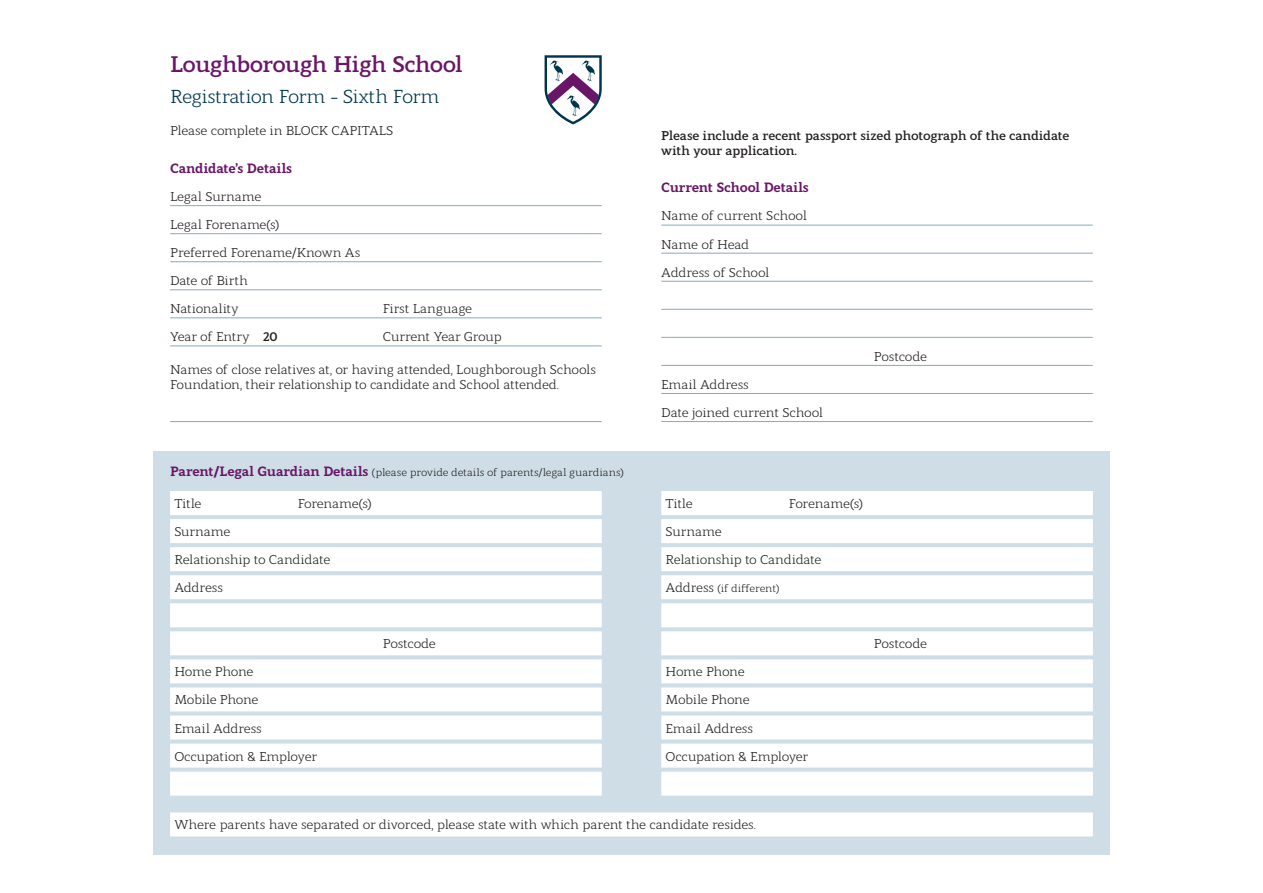
<style>
.page{position:relative;width:1263px;height:893px;background:#fff}
.page>*{position:absolute;margin:0;border:0;box-sizing:border-box;transform-origin:0 0}
.Header_-_Info_book{font:700 22.5px "Modum";letter-spacing:-.04em;color:#691668}
.Subhead_B_-_Info_boo{font:18.75px "Modum";letter-spacing:-.04em;color:#00364d}
.Form_-_sub_head{font:800 13.5px "Modum";letter-spacing:-.02em;color:#691668}
.Form_-_line_under{font:12.75px "Modum";letter-spacing:-.025em;color:#231f20}
.Form_-_no_line_under{font:12.75px/15.3px "Modum";letter-spacing:-.025em;color:#231f20}
.Form_-_no_line_under-2{font:700 12.75px/15.3px "Modum";letter-spacing:-.025em;color:#231f20}
.Form_-_sub_head-2{font:10.5px "Modum";letter-spacing:-.015em;color:#231f20}
.Form_-_line_under-2{font:10.5px "Modum";letter-spacing:-.015em;color:#231f20}
.s1{font-weight:700}
.s2{font-weight:800;font-size:13.5px;color:#691668}
.s3{font-size:12.75px}
</style>
<div class="page">
<hr style="left:170px;top:205px;width:432px;height:1px;background:#84abbd">
<hr style="left:170px;top:233px;width:432px;height:1px;background:#84abbd">
<hr style="left:170px;top:261px;width:432px;height:1px;background:#84abbd">
<hr style="left:170px;top:289px;width:432px;height:1px;background:#84abbd">
<hr style="left:170px;top:317px;width:432px;height:1px;background:#84abbd">
<hr style="left:170px;top:346px;width:432px;height:1px;background:#84abbd">
<hr style="left:170px;top:421px;width:432px;height:1px;background:#84abbd">
<hr style="left:661px;top:225px;width:432px;height:1px;background:#84abbd">
<hr style="left:661px;top:253px;width:432px;height:1px;background:#84abbd">
<hr style="left:661px;top:281px;width:432px;height:1px;background:#84abbd">
<hr style="left:661px;top:309px;width:432px;height:1px;background:#84abbd">
<hr style="left:661px;top:337px;width:432px;height:1px;background:#84abbd">
<hr style="left:661px;top:365px;width:432px;height:1px;background:#84abbd">
<hr style="left:661px;top:393px;width:432px;height:1px;background:#84abbd">
<hr style="left:661px;top:421px;width:432px;height:1px;background:#84abbd">
<div style="left:153px;top:451px;width:957px;height:404px;background:#cfdee6"></div>
<div style="left:170px;top:491px;width:432px;height:24px;background:#fff"></div>
<div style="left:170px;top:519px;width:432px;height:24px;background:#fff"></div>
<div style="left:170px;top:547px;width:432px;height:24px;background:#fff"></div>
<div style="left:170px;top:575px;width:432px;height:24px;background:#fff"></div>
<div style="left:170px;top:603px;width:432px;height:24px;background:#fff"></div>
<div style="left:170px;top:631px;width:432px;height:24px;background:#fff"></div>
<div style="left:170px;top:659px;width:432px;height:24px;background:#fff"></div>
<div style="left:170px;top:687px;width:432px;height:24px;background:#fff"></div>
<div style="left:170px;top:715px;width:432px;height:24px;background:#fff"></div>
<div style="left:170px;top:744px;width:432px;height:24px;background:#fff"></div>
<div style="left:170px;top:772px;width:432px;height:24px;background:#fff"></div>
<div style="left:661px;top:491px;width:432px;height:24px;background:#fff"></div>
<div style="left:661px;top:519px;width:432px;height:24px;background:#fff"></div>
<div style="left:661px;top:547px;width:432px;height:24px;background:#fff"></div>
<div style="left:661px;top:575px;width:432px;height:24px;background:#fff"></div>
<div style="left:661px;top:603px;width:432px;height:24px;background:#fff"></div>
<div style="left:661px;top:631px;width:432px;height:24px;background:#fff"></div>
<div style="left:661px;top:659px;width:432px;height:24px;background:#fff"></div>
<div style="left:661px;top:687px;width:432px;height:24px;background:#fff"></div>
<div style="left:661px;top:715px;width:432px;height:24px;background:#fff"></div>
<div style="left:661px;top:744px;width:432px;height:24px;background:#fff"></div>
<div style="left:661px;top:772px;width:432px;height:24px;background:#fff"></div>
<div style="left:170px;top:812px;width:923px;height:24px;background:#fff"></div>
<svg style="left:545px;top:55px;width:57px;height:69px"></svg>
<p class="Header_-_Info_book" style="left:170px;top:46px;width:295px">Loughborough High School</p>
<p class="Subhead_B_-_Info_boo" style="left:170px;top:82px;width:271px">Registration Form - Sixth Form</p>
<p class="Form_-_no_line_under" style="left:170px;top:122px;width:225px">Please complete in BLOCK CAPITALS</p>
<p class="Form_-_sub_head" style="left:170px;top:157px;width:124px">Candidate’s Details</p>
<p class="Form_-_line_under" style="left:170px;top:187px;width:93px">Legal Surname</p>
<p class="Form_-_line_under" style="left:170px;top:215px;width:111px">Legal Forename(s)</p>
<p class="Form_-_line_under" style="left:170px;top:243px;width:192px">Preferred Forename/Known As</p>
<p class="Form_-_line_under" style="left:170px;top:271px;width:79px">Date of Birth</p>
<p class="Form_-_line_under" style="left:170px;top:299px;width:70px">Nationality</p>
<p class="Form_-_line_under" style="left:383px;top:299px;width:91px">First Language</p>
<p class="Form_-_line_under" style="left:170px;top:327px;width:109px">Year of Entry <span class="s1">20</span></p>
<p class="Form_-_line_under" style="left:383px;top:327px;width:121px">Current Year Group</p>
<p class="Form_-_no_line_under" style="left:170px;top:360px;width:427px">Names of close relatives at, or having attended, Loughborough Schools<br>Foundation, their relationship to candidate and School attended.</p>
<p class="Form_-_sub_head-2" style="left:170px;top:464px;width:455px"><span class="s2">Parent/Legal Guardian Details</span> (please provide details of parents/legal guardians)</p>
<p class="Form_-_line_under" style="left:174px;top:494px;width:29px">Title</p>
<p class="Form_-_line_under" style="left:298px;top:494px;width:76px">Forename(s)</p>
<p class="Form_-_line_under" style="left:174px;top:522px;width:58px">Surname</p>
<p class="Form_-_line_under" style="left:174px;top:550px;width:158px">Relationship to Candidate</p>
<p class="Form_-_line_under" style="left:174px;top:578px;width:50px">Address</p>
<p class="Form_-_line_under" style="left:174px;top:662px;width:81px">Home Phone</p>
<p class="Form_-_line_under" style="left:174px;top:690px;width:86px">Mobile Phone</p>
<p class="Form_-_line_under" style="left:174px;top:718px;width:89px">Email Address</p>
<p class="Form_-_line_under" style="left:174px;top:746px;width:144px">Occupation &amp; Employer</p>
<p class="Form_-_line_under" style="left:383px;top:634px;width:55px">Postcode</p>
<p class="Form_-_no_line_under-2" style="left:661px;top:126px;width:410px">Please include a recent passport sized photograph of the candidate with your application.</p>
<p class="Form_-_sub_head" style="left:661px;top:177px;width:149px">Current School Details</p>
<p class="Form_-_line_under" style="left:661px;top:206px;width:147px">Name of current School</p>
<p class="Form_-_line_under" style="left:661px;top:234px;width:90px">Name of Head</p>
<p class="Form_-_line_under" style="left:661px;top:262px;width:110px">Address of School</p>
<p class="Form_-_line_under" style="left:661px;top:375px;width:89px">Email Address</p>
<p class="Form_-_line_under" style="left:661px;top:403px;width:163px">Date joined current School</p>
<p class="Form_-_line_under" style="left:874px;top:347px;width:55px">Postcode</p>
<p class="Form_-_line_under" style="left:665px;top:494px;width:29px">Title</p>
<p class="Form_-_line_under" style="left:789px;top:494px;width:76px">Forename(s)</p>
<p class="Form_-_line_under" style="left:665px;top:522px;width:58px">Surname</p>
<p class="Form_-_line_under" style="left:665px;top:550px;width:158px">Relationship to Candidate</p>
<p class="Form_-_line_under-2" style="left:665px;top:580px;width:115px"><span class="s3">Address</span> (if different)</p>
<p class="Form_-_line_under" style="left:665px;top:662px;width:81px">Home Phone</p>
<p class="Form_-_line_under" style="left:665px;top:690px;width:86px">Mobile Phone</p>
<p class="Form_-_line_under" style="left:665px;top:718px;width:89px">Email Address</p>
<p class="Form_-_line_under" style="left:665px;top:746px;width:144px">Occupation &amp; Employer</p>
<p class="Form_-_line_under" style="left:874px;top:634px;width:55px">Postcode</p>
<p class="Form_-_line_under" style="left:174px;top:815px;width:583px">Where parents have separated or divorced, please state with which parent the candidate resides.</p>
</div>
